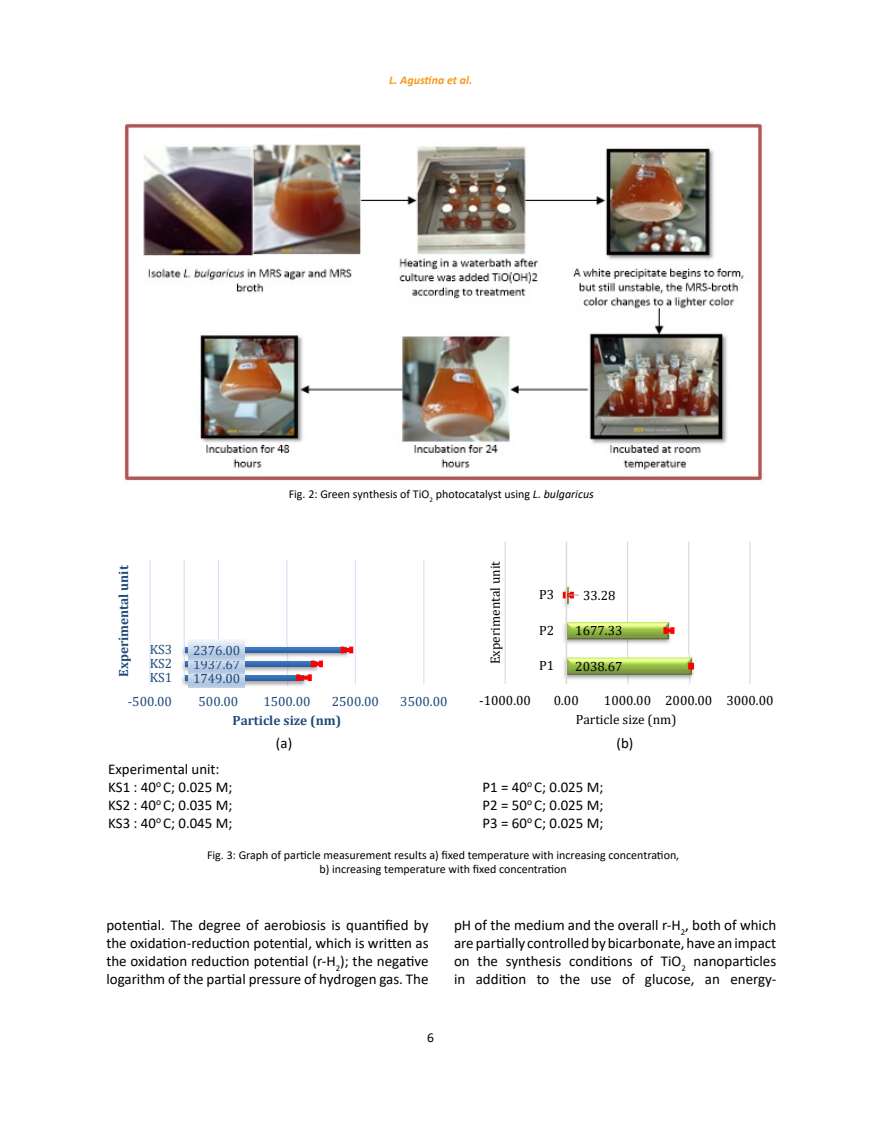
<style>
.page{position:relative;width:872px;height:1127px;background:#fff}
.page>*{position:absolute;margin:0;border:0;box-sizing:border-box;transform-origin:0 0}
.t1{font:15px/18px "Calibri";color:#000;text-align:justify}
.t2{font:14.85px/18.1px "Calibri";color:#000}
.t3{font:13.5px "Calibri";color:#000}
.t4{font:13.35px "Cambria";color:#000}
.t5{font:13.35px "Cambria";color:#1f497c}
.t6{font:700 13.35px "Cambria";color:#1f497c}
.t7{font:12px/14.4px "Calibri";color:#000;text-align:center}
.t8{font:italic 700 12px "Calibri";color:#f8991d}
.s1{font-style:italic}
</style>
<div class="page">
<svg style="left:504px;top:542px;width:247px;height:142px"></svg>
<svg style="left:149px;top:560px;width:276px;height:128px"></svg>
<img style="left:124px;top:123px;width:639px;height:358px">
<p class="t8" style="left:389px;top:72px;width:85px">L. Agustina et al.</p>
<p class="t6" style="left:114px;top:677px;width:113px;rotate:-90deg">Experimental unit</p>
<p class="t5" style="left:150px;top:642px;width:24px">KS3</p>
<p class="t5" style="left:150px;top:656px;width:24px">KS2</p>
<p class="t5" style="left:150px;top:670px;width:24px">KS1</p>
<p class="t5" style="left:193px;top:642px;width:49px">2376.00</p>
<p class="t5" style="left:193px;top:656px;width:49px">1937.67</p>
<p class="t5" style="left:193px;top:670px;width:49px">1749.00</p>
<p class="t7" style="left:289px;top:487px;width:307px">Fig. 2: Green synthesis of TiO<sub>2</sub> photocatalyst using <span class="s1">L. bulgaricus</span></p>
<p class="t4" style="left:487px;top:664px;width:105px;rotate:-90deg">Experimental unit</p>
<p class="t4" style="left:539px;top:587px;width:16px">P3</p>
<p class="t4" style="left:583px;top:587px;width:34px">33.28</p>
<p class="t4" style="left:539px;top:622px;width:16px">P2</p>
<p class="t4" style="left:575px;top:623px;width:49px">1677.33</p>
<p class="t4" style="left:539px;top:658px;width:16px">P1</p>
<p class="t4" style="left:575px;top:658px;width:49px">2038.67</p>
<p class="t5" style="left:128px;top:693px;width:46px">-500.00</p>
<p class="t5" style="left:198px;top:693px;width:41px">500.00</p>
<p class="t5" style="left:263px;top:693px;width:49px">1500.00</p>
<p class="t5" style="left:332px;top:693px;width:49px">2500.00</p>
<p class="t5" style="left:400px;top:693px;width:49px">3500.00</p>
<p class="t6" style="left:232px;top:711px;width:110px">Particle size (nm)</p>
<p class="t4" style="left:479px;top:692px;width:53px">-1000.00</p>
<p class="t4" style="left:554px;top:692px;width:26px">0.00</p>
<p class="t4" style="left:604px;top:692px;width:171px">1000.00 2000.00 3000.00</p>
<p class="t4" style="left:576px;top:711px;width:102px">Particle size (nm)</p>
<p class="t2" style="left:108px;top:759px;width:126px">Experimental unit:<br>KS1 : 40<sup>o</sup> C; 0.025 M;</p>
<p class="t2" style="left:276px;top:734px;width:18px">(a)</p>
<p class="t2" style="left:616px;top:734px;width:18px">(b)</p>
<p class="t2" style="left:482px;top:777px;width:122px">P1 = 40<sup>o</sup> C; 0.025 M;</p>
<p class="t2" style="left:108px;top:795px;width:126px">KS2 : 40<sup>o</sup> C; 0.035 M;</p>
<p class="t2" style="left:482px;top:795px;width:122px">P2 = 50<sup>o</sup> C; 0.025 M;</p>
<p class="t2" style="left:108px;top:814px;width:126px">KS3 : 40<sup>o</sup> C; 0.045 M;</p>
<p class="t2" style="left:482px;top:814px;width:122px">P3 = 60<sup>o</sup> C; 0.025 M;</p>
<p class="t7" style="left:207px;top:847px;width:474px">Fig. 3: Graph of particle measurement results a) fixed temperature with increasing concentration, b) increasing temperature with fixed concentration</p>
<p class="t1" style="left:106px;top:915px;width:324px">potential. The degree of aerobiosis is quantified by the oxidation-reduction potential, which is written as the oxidation reduction potential (r-H<sub>2</sub>); the negative logarithm of the partial pressure of hydrogen gas. The</p>
<p class="t1" style="left:454px;top:915px;width:324px">pH of the medium and the overall r-H<sub>2</sub>, both of which are partially controlled by bicarbonate, have an impact on the synthesis conditions of TiO<sub>2</sub> nanoparticles in addition to the use of glucose, an energy-</p>
<p class="t3" style="left:427px;top:1028px;width:8px">6</p>
</div>
